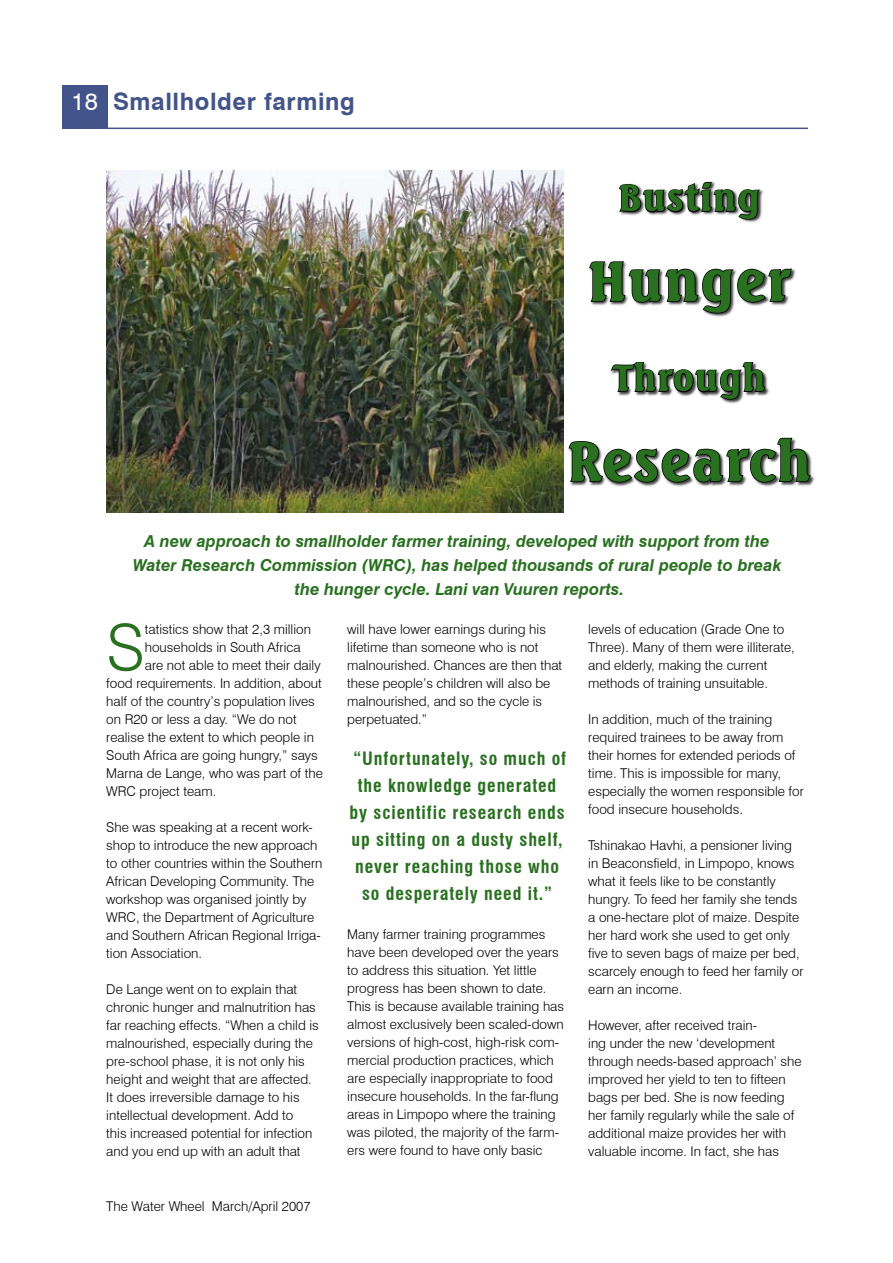
<style>
.page{position:relative;width:893px;height:1263px;background:#fff}
.page>*{position:absolute;margin:0;border:0;box-sizing:border-box;transform-origin:0 0}
.t1{font:300 63.45px "Swiss 721 BT";color:#297020}
.t2{font:800 54px "Seagull BT";letter-spacing:.03em;color:#297020}
.t3{font:800 36px "Seagull BT";letter-spacing:.03em;color:#297020}
.t4{font:700 24px "Swiss 721 BT";color:#425489}
.t5{font:700 condensed 18px/27px "Swiss 721 BT";letter-spacing:.05em;color:#297020;text-align:center}
.t6{font:italic 700 16.5px/24px "Swiss 721 BT";color:#297020;text-align:center}
.t7{font:300 13.5px/18px "Swiss 721 BT";color:#000}
.s1{font-weight:400;color:#fff}
</style>
<div class="page">
<hr style="left:106px;top:128px;width:702px;height:1px;background:#425489">
<div style="left:62px;top:85px;width:45px;height:44px;background:#425489"></div>
<svg style="left:619px;top:181px;width:143px;height:39px"></svg>
<svg style="left:589px;top:261px;width:204px;height:53px"></svg>
<svg style="left:611px;top:362px;width:155px;height:38px"></svg>
<svg style="left:568px;top:437px;width:244px;height:50px"></svg>
<img style="left:106px;top:170px;width:458px;height:342px">
<h3 class="t4" style="left:72px;top:87px;width:285px"><span class="s1">18</span> Smallholder farming</h3>
<h3 class="t3" style="left:618px;top:174px;width:143px">Busting</h3>
<h2 class="t2" style="left:588px;top:246px;width:204px">hunger</h2>
<h3 class="t3" style="left:613px;top:354px;width:154px">through</h3>
<h2 class="t2" style="left:567px;top:426px;width:245px">research</h2>
<p class="t6" style="left:133px;top:529px;width:650px">A new approach to smallholder farmer training, developed with support from the<br>Water Research Commission (WRC), has helped thousands of rural people to break the hunger cycle. Lani van Vuuren reports.</p>
<h1 class="t1" style="left:106px;top:609px;width:40px">S</h1>
<p class="t7" style="left:145px;top:620px;width:168px">tatistics show that 2,3 million</p>
<p class="t7" style="left:145px;top:638px;width:157px">households in South Africa</p>
<p class="t7" style="left:145px;top:656px;width:177px">are not able to meet their daily</p>
<p class="t7" style="left:106px;top:674px;width:217px">food requirements. In addition, about</p>
<p class="t7" style="left:106px;top:692px;width:210px">half of the country’s population lives</p>
<p class="t7" style="left:106px;top:710px;width:192px">on R20 or less a day. “We do not</p>
<p class="t7" style="left:106px;top:728px;width:209px">realise the extent to which people in</p>
<p class="t7" style="left:106px;top:746px;width:213px">South Africa are going hungry,” says</p>
<p class="t7" style="left:106px;top:764px;width:218px">Marna de Lange, who was part of the</p>
<p class="t7" style="left:106px;top:782px;width:112px">WRC project team.</p>
<p class="t7" style="left:106px;top:818px;width:218px">She was speaking at a recent work&shy;shop to introduce the new approach to other countries within the Southern African Developing Community. The workshop was organised jointly by WRC, the Department of Agriculture and Southern African Regional Irriga&shy;tion Association.</p>
<p class="t7" style="left:106px;top:980px;width:214px">De Lange went on to explain that chronic hunger and malnutrition has far reaching effects. “When a child is malnourished, especially during the pre-school phase, it is not only his height and weight that are affected.<br>It does irreversible damage to his intellectual development. Add to<br>this increased potential for infection and you end up with an adult that</p>
<p class="t7" style="left:106px;top:1196px;width:206px">The Water Wheel March/April 2007</p>
<p class="t7" style="left:347px;top:620px;width:216px">will have lower earnings during his lifetime than someone who is not malnourished. Chances are then that these people’s children will also be malnourished, and so the cycle is perpetuated.”</p>
<p class="t7" style="left:588px;top:620px;width:208px">levels of education (Grade One to Three). Many of them were illiterate, and elderly, making the current methods of training unsuitable.</p>
<p class="t7" style="left:588px;top:710px;width:217px">In addition, much of the training required trainees to be away from their homes for extended periods of time. This is impossible for many, especially the women responsible for food insecure households.</p>
<p class="t7" style="left:588px;top:836px;width:217px">Tshinakao Havhi, a pensioner living in Beaconsfield, in Limpopo, knows what it feels like to be constantly hungry. To feed her family she tends a one-hectare plot of maize. Despite her hard work she used to get only five to seven bags of maize per bed, scarcely enough to feed her family or earn an income.</p>
<p class="t7" style="left:588px;top:1016px;width:215px">However, after received train-<br>ing under the new ‘development through needs-based approach’ she improved her yield to ten to fifteen bags per bed. She is now feeding her family regularly while the sale of additional maize provides her with valuable income. In fact, she has</p>
<h3 class="t5" style="left:350px;top:745px;width:218px">“Unfortunately, so much of the knowledge generated by scientific research ends up sitting on a dusty shelf, never reaching those who so desperately need it.”</h3>
<p class="t7" style="left:347px;top:925px;width:218px">Many farmer training programmes have been developed over the years to address this situation. Yet little progress has been shown to date.<br>This is because available training has almost exclusively been scaled-down versions of high-cost, high-risk com&shy;mercial production practices, which are especially inappropriate to food insecure households. In the far-flung areas in Limpopo where the training was piloted, the majority of the farm&shy;ers were found to have only basic</p>
</div>
